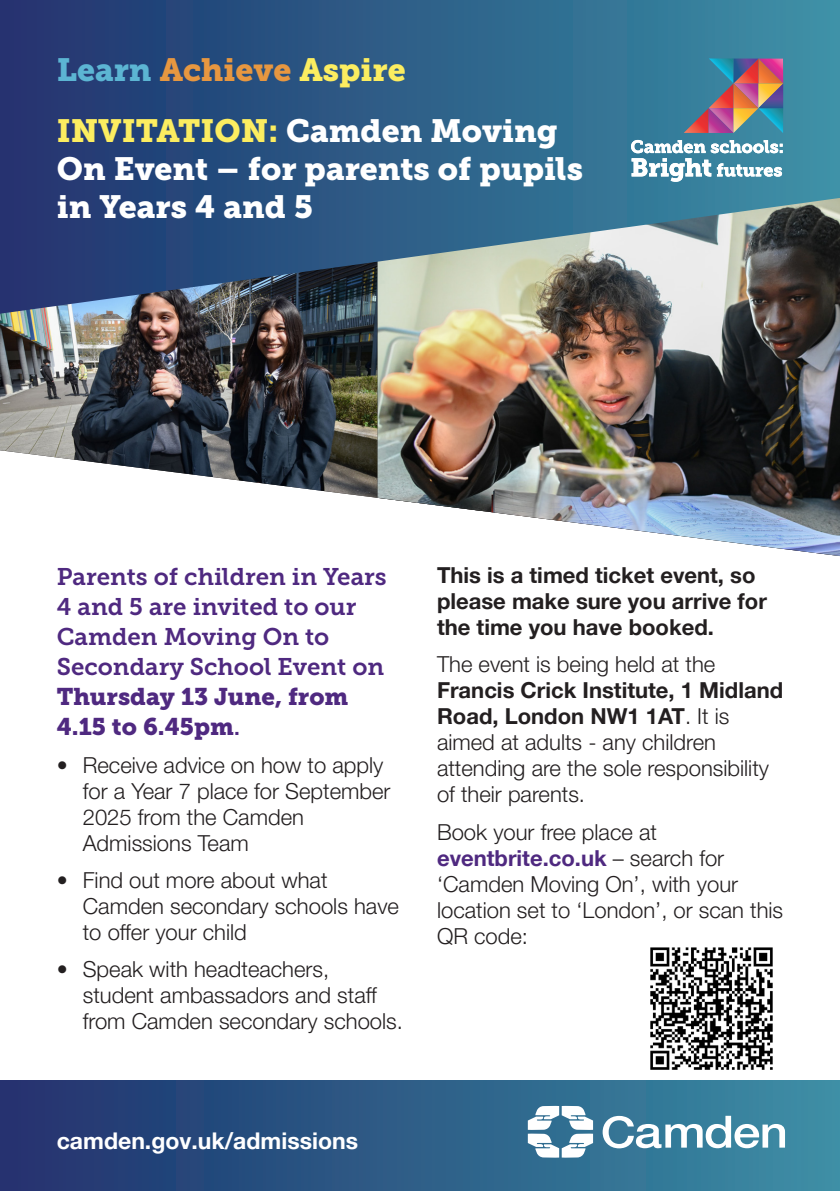
<style>
.page{position:relative;width:840px;height:1191px;background:#fff}
.page>*{position:absolute;margin:0;border:0;box-sizing:border-box;transform-origin:0 0}
.t1{font:32px/38.4px "Museo Slab 900";color:#fff}
.t2{font:32px "Museo Slab 900";color:#e79740}
.t3{font:24px/30px "Museo Slab 700";color:#4f2980}
.t4{font:700 23px "Helvetica Neue LT Pro";color:#fff}
.t5{font:300 22px/26px "Helvetica Neue LT Pro";color:#231f20}
.t6{font:700 22px/26px "Helvetica Neue LT Pro";color:#231f20}
.s1{color:#5cb5d3}
.s2{color:#fced60}
.s3{font-family:"Museo Slab 900"}
.s4{font-weight:700}
.s5{font-weight:700;color:#4f2980}
</style>
<div class="page">
<img style="left:0;top:314px;width:377px;height:184px">
<img style="left:377px;top:314px;width:462px;height:242px">
<svg style="left:0;top:0;width:839px;height:314px;background:#3e6486"></svg>
<svg style="left:683px;top:58px;width:99px;height:75px;background:#807484"></svg>
<svg style="left:630px;top:140px;width:152px;height:42px"></svg>
<img style="left:650px;top:947px;width:123px;height:123px">
<div style="left:0;top:1080px;width:839px;height:111px;background:linear-gradient(to right,#21316e,#3b8ea4)"></div>
<svg style="left:527px;top:1105px;width:257px;height:52px"></svg>
<p class="t2" style="left:57px;top:51px;width:350px"><span class="s1">Learn</span> Achieve <span class="s2">Aspire</span></p>
<p class="t1" style="left:57px;top:111px;width:527px"><span class="s2">INVITATION:</span> Camden Moving<br>On Event – for parents of pupils in Years 4 and 5</p>
<p class="t3" style="left:57px;top:562px;width:331px">Parents of children in Years<br>4 and 5 are invited to our<br>Camden Moving On to<br>Secondary School Event on<br><span class="s3">Thursday 13 June, from<br>4.15 to 6.45pm</span>.</p>
<p class="t5" style="left:83px;top:751px;width:309px;text-indent:-26px">• Receive advice on how to apply for a Year 7 place for September<br>2025 from the Camden<br>Admissions Team</p>
<p class="t5" style="left:83px;top:866px;width:317px;text-indent:-26px">• Find out more about what<br>Camden secondary schools have to offer your child</p>
<p class="t5" style="left:83px;top:956px;width:321px;text-indent:-26px">• Speak with headteachers, student ambassadors and staff from Camden secondary schools.</p>
<p class="t6" style="left:437px;top:561px;width:331px">This is a timed ticket event, so please make sure you arrive for the time you have booked.</p>
<p class="t5" style="left:437px;top:651px;width:347px">The event is being held at the<br><span class="s4">Francis Crick Institute, 1 Midland<br>Road, London NW1 1AT</span>. It is aimed at adults - any children attending are the sole responsibility of their parents.</p>
<p class="t5" style="left:437px;top:818px;width:347px">Book your free place at <span class="s5">eventbrite.co.uk</span> – search for ‘Camden Moving On’, with your location set to ‘London’, or scan this<br>QR code:</p>
<p class="t4" style="left:57px;top:1126px;width:303px">camden.gov.uk/admissions</p>
</div>
